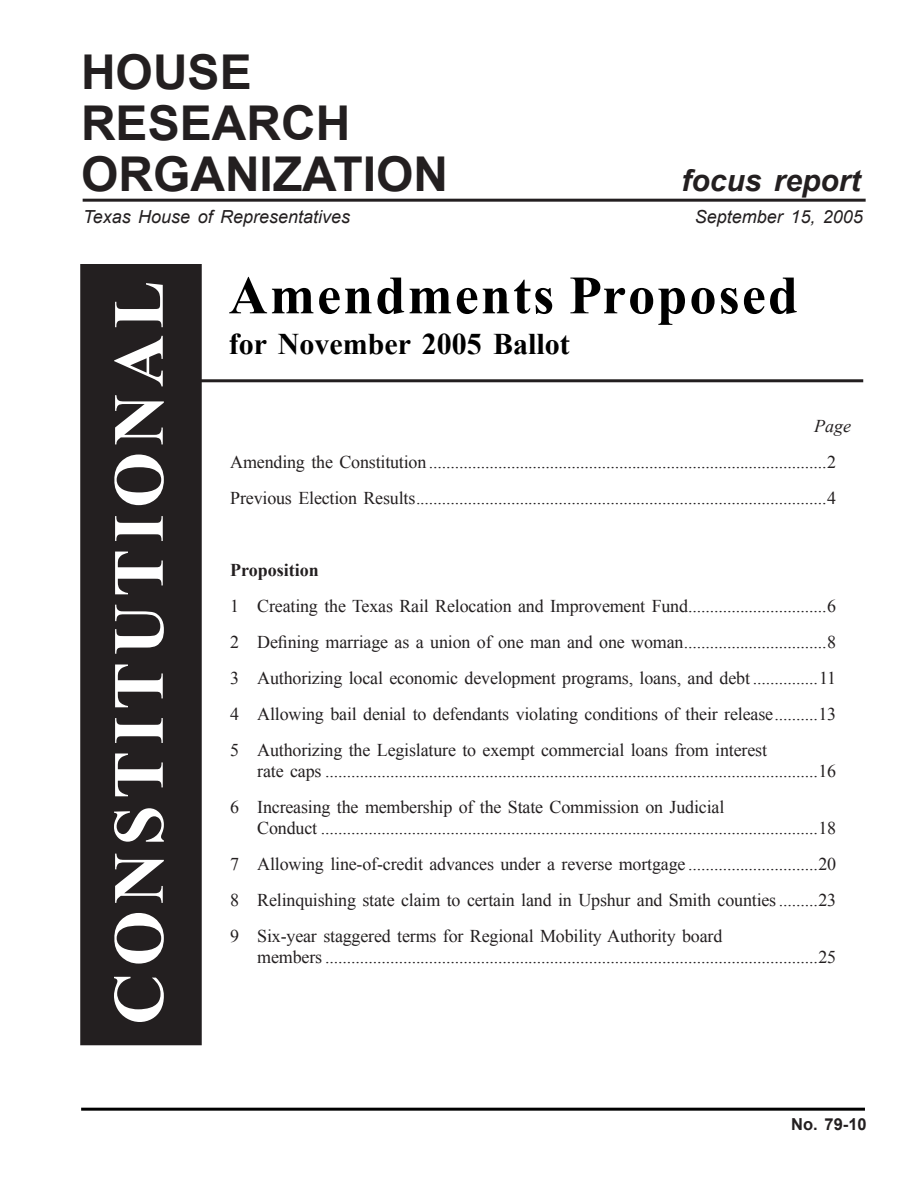
<style>
.page{position:relative;width:918px;height:1188px;background:#fff}
.page>*{position:absolute;margin:0;border:0;box-sizing:border-box;transform-origin:0 0}
.t1{font:700 72px "Times New Roman";letter-spacing:.09em;color:#fff}
.t2{font:700 54px "Times New Roman";letter-spacing:.04em;color:#000}
.t3{font:700 48px/51px "Arial";color:#231f20}
.t4{font:700 30px "Times New Roman";color:#000}
.t5{font:italic 700 30px "Arial";color:#231f20}
.t6{font:18px/36px "Times New Roman";letter-spacing:-.01em;color:#231f20}
.t7{font:italic 18px "Arial";color:#231f20}
.t8{font:700 18px "Times New Roman";color:#231f20}
.t9{font:italic 18px "Times New Roman";color:#231f20}
.t10{font:700 16.5px "Arial";color:#231f20}
</style>
<div class="page">
<hr style="left:81px;top:1108px;width:784px;height:3px;background:#000">
<hr style="left:83px;top:199px;width:783px;height:3px;background:#231f20">
<hr style="left:152px;top:379px;width:711px;height:3px;background:#231f20">
<div style="left:81px;top:265px;width:120px;height:780px;background:#231f20"></div>
<div style="left:80px;top:264px;width:122px;height:781px;border:2px solid #231f20"></div>
<h3 class="t3" style="left:81px;top:48px;width:369px">HOUSE<br>RESEARCH<br>ORGANIZATION</h3>
<h3 class="t5" style="left:681px;top:161px;width:181px">focus report</h3>
<p class="t7" style="left:83px;top:205px;width:268px">Texas House of Representatives</p>
<p class="t7" style="left:695px;top:205px;width:170px">September 15, 2005</p>
<h1 class="t1" style="left:89px;top:1025px;width:746px;rotate:-90deg">CONSTITUTIONAL</h1>
<h2 class="t2" style="left:229px;top:258px;width:571px">Amendments Proposed</h2>
<h3 class="t4" style="left:229px;top:324px;width:342px">for November 2005 Ballot</h3>
<p class="t9" style="left:814px;top:414px;width:38px">Page</p>
<p class="t6" style="left:230px;top:444px;width:608px">Amending the Constitution ............................................................................................2<br>Previous Election Results ...............................................................................................4</p>
<p class="t8" style="left:230px;top:558px;width:90px">Proposition</p>
<p class="t6" style="left:230px;top:588px;width:608px;text-align:justify">1 Creating the Texas Rail Relocation and Improvement Fund ................................6<br>2 Defining marriage as a union of one man and one woman .................................8<br>3 Authorizing local economic development programs, loans, and debt ...............11<br>4 Allowing bail denial to defendants violating conditions of their release ..........13<br>5 Authorizing the Legislature to exempt commercial loans from interest</p>
<p class="t6" style="left:230px;top:753px;width:608px;text-indent:27px">rate caps ..................................................................................................................16<br>6 Increasing the membership of the State Commission on Judicial</p>
<p class="t6" style="left:230px;top:810px;width:608px;text-align:justify;text-indent:27px">Conduct ...................................................................................................................18<br>7 Allowing line-of-credit advances under a reverse mortgage ..............................20<br>8 Relinquishing state claim to certain land in Upshur and Smith counties .........23<br>9 Six-year staggered terms for Regional Mobility Authority board</p>
<p class="t6" style="left:257px;top:939px;width:581px">members ..................................................................................................................25</p>
<p class="t10" style="left:791px;top:1113px;width:77px">No. 79-10</p>
</div>
